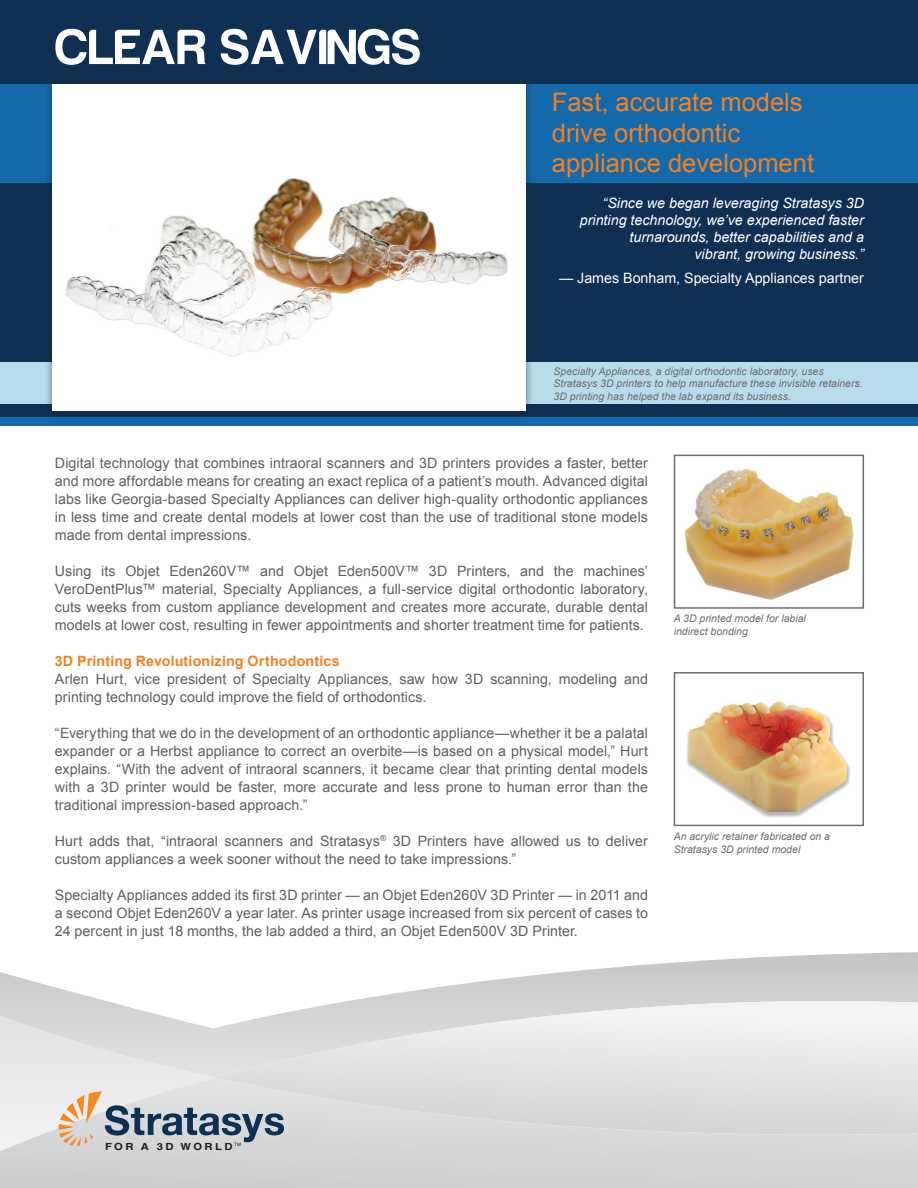
<style>
.page{position:relative;width:918px;height:1188px;background:#fff}
.page>*{position:absolute;margin:0;border:0;box-sizing:border-box;transform-origin:0 0}
.t1{font:51px "Harabara";letter-spacing:.02em;color:#fff}
.t2{font:25.5px/30.6px "Arial";color:#f58021}
.t3{font:14.25px/18px "Arial";letter-spacing:.005em;color:#5f5f62;text-align:justify}
.t4{font:italic 14.25px/17.1px "Arial";color:#fff;text-align:right}
.t5{font:14.25px "Arial";color:#fff}
.t6{font:700 14.25px "Arial";letter-spacing:.01em;color:#f58021}
.t7{font:italic 10.5px/12.6px "Arial";color:#6e6e6f}
.t8{font:700 9.75px "Helvetica LT Std";letter-spacing:.21em;color:#231f20;scale:1.15 1}
</style>
<div class="page">
<svg style="left:0;top:952px;width:918px;height:49px"></svg>
<svg style="left:0;top:1001px;width:918px;height:77px"></svg>
<img style="left:0;top:1010px;width:215px;height:68px">
<svg style="left:58px;top:1091px;width:226px;height:55px;background:#b6b9bc"></svg>
<div style="left:0;top:415px;width:918px;height:11px;background:#1469ab"></div>
<div style="left:0;top:0;width:918px;height:417px;background:#0f3052"></div>
<div style="left:0;top:362px;width:918px;height:41px;background:#b8dcec"></div>
<div style="left:0;top:84px;width:918px;height:98px;background:#1469ab"></div>
<div style="left:45px;top:76px;width:489px;height:343px;background:#231f20;opacity:.55"></div>
<div style="left:53px;top:84px;width:473px;height:326px;background:#fff"></div>
<img style="left:66px;top:178px;width:442px;height:179px">
<img style="left:684px;top:468px;width:170px;height:132px">
<div style="left:674px;top:455px;width:190px;height:154px;border:2px solid #6e6e6f"></div>
<img style="left:686px;top:701px;width:165px;height:117px">
<div style="left:674px;top:672px;width:190px;height:154px;border:2px solid #6e6e6f"></div>
<h1 class="t1" style="left:56px;top:21px;width:367px">CLEAR SAVINGS</h1>
<h2 class="t2" style="left:552px;top:87px;width:264px">Fast, accurate models drive orthodontic appliance development</h2>
<p class="t4" style="left:580px;top:194px;width:286px">“Since we began leveraging Stratasys 3D printing technology, we’ve experienced faster turnarounds, better capabilities and a vibrant, growing business.”</p>
<p class="t5" style="left:559px;top:268px;width:306px">— James Bonham, Specialty Appliances partner</p>
<p class="t7" style="left:554px;top:365px;width:311px">Specialty Appliances, a digital orthodontic laboratory, uses<br>Stratasys 3D printers to help manufacture these invisible retainers.<br>3D printing has helped the lab expand its business.</p>
<p class="t3" style="left:55px;top:454px;width:595px">Digital technology that combines intraoral scanners and 3D printers provides a faster, better and more affordable means for creating an exact replica of a patient’s mouth. Advanced digital labs like Georgia-based Specialty Appliances can deliver high-quality orthodontic appliances in less time and create dental models at lower cost than the use of traditional stone models made from dental impressions.</p>
<p class="t3" style="left:55px;top:562px;width:595px">Using its Objet Eden260V™ and Objet Eden500V™ 3D Printers, and the machines’ VeroDentPlus™ material, Specialty Appliances, a full-service digital orthodontic laboratory, cuts weeks from custom appliance development and creates more accurate, durable dental models at lower cost, resulting in fewer appointments and shorter treatment time for patients.</p>
<p class="t6" style="left:55px;top:651px;width:286px">3D Printing Revolutionizing Orthodontics</p>
<p class="t3" style="left:55px;top:670px;width:595px">Arlen Hurt, vice president of Specialty Appliances, saw how 3D scanning, modeling and printing technology could improve the field of orthodontics.</p>
<p class="t3" style="left:55px;top:724px;width:595px">“Everything that we do in the development of an orthodontic appliance—whether it be a palatal expander or a Herbst appliance to correct an overbite—is based on a physical model,” Hurt explains. “With the advent of intraoral scanners, it became clear that printing dental models with a 3D printer would be faster, more accurate and less prone to human error than the traditional impression-based approach.”</p>
<p class="t3" style="left:55px;top:832px;width:595px">Hurt adds that, “intraoral scanners and Stratasys<sup>®</sup> 3D Printers have allowed us to deliver custom appliances a week sooner without the need to take impressions.”</p>
<p class="t3" style="left:55px;top:886px;width:595px">Specialty Appliances added its first 3D printer — an Objet Eden260V 3D Printer — in 2011 and a second Objet Eden260V a year later. As printer usage increased from six percent of cases to 24 percent in just 18 months, the lab added a third, an Objet Eden500V 3D Printer.</p>
<p class="t7" style="left:674px;top:613px;width:134px">A 3D printed model for labial indirect bonding</p>
<p class="t7" style="left:674px;top:830px;width:158px">An acrylic retainer fabricated on a<br>Stratasys 3D printed model</p>
<p class="t8" style="left:105px;top:1141px;width:120px">FOR A 3D WORLD<sup>TM</sup></p>
</div>
